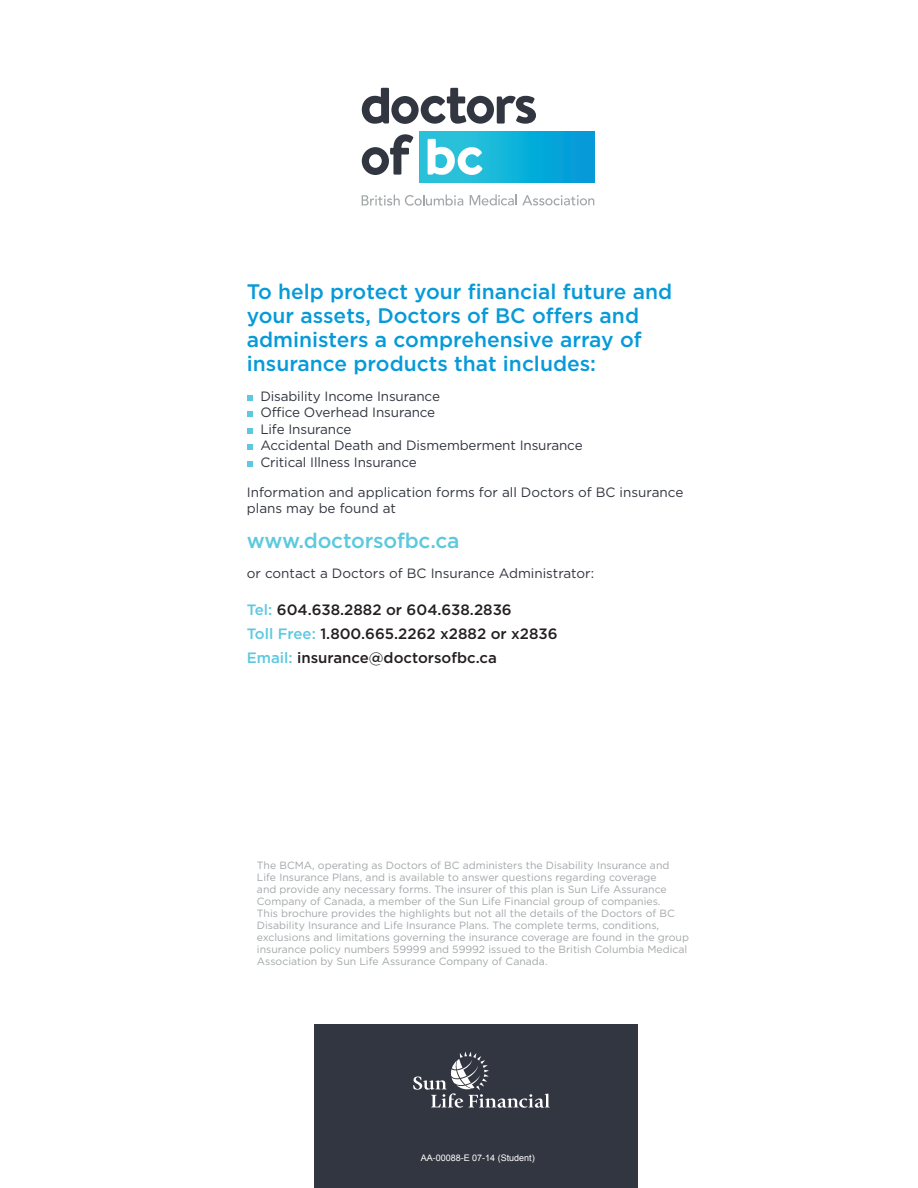
<style>
.page{position:relative;width:918px;height:1188px;background:#fff}
.page>*{position:absolute;margin:0;border:0;box-sizing:border-box;transform-origin:0 0}
.t1{font:500 21px/24px "Gotham";color:#069ad9}
.t2{font:500 21px "Gotham";letter-spacing:-.01em;color:#5cc9df}
.t3{font:500 15px/24px "Gotham";color:#231f20}
.t4{font:13.5px/16.5px "Gotham";letter-spacing:-.01em;color:#323640}
.t5{font:10.5px/12px "Gotham";color:#a3a7a9}
.t6{font:9px "Arial";color:#fff}
.s1{color:#5cc9df}
</style>
<div class="page">
<div style="left:314px;top:1025px;width:324px;height:163px;background:#323640"></div>
<svg style="left:413px;top:1052px;width:137px;height:56px"></svg>
<svg style="left:247px;top:395px;width:6px;height:6px"></svg>
<svg style="left:247px;top:411px;width:6px;height:6px"></svg>
<svg style="left:247px;top:428px;width:6px;height:6px"></svg>
<svg style="left:247px;top:444px;width:6px;height:6px"></svg>
<svg style="left:247px;top:461px;width:6px;height:6px"></svg>
<svg style="left:362px;top:134px;width:51px;height:41px"></svg>
<svg style="left:362px;top:88px;width:174px;height:36px"></svg>
<svg style="left:362px;top:195px;width:101px;height:11px"></svg>
<svg style="left:470px;top:194px;width:124px;height:11px"></svg>
<div style="left:420px;top:131px;width:175px;height:51px;background:linear-gradient(to right,#2fc9da,#009bd9)"></div>
<svg style="left:428px;top:139px;width:55px;height:36px"></svg>
<h1 class="t1" style="left:247px;top:279px;width:427px">To help protect your financial future and your assets, Doctors of BC offers and administers a comprehensive array of insurance products that includes:</h1>
<p class="t4" style="left:260px;top:387px;width:324px">Disability Income Insurance<br>Office Overhead Insurance<br>Life Insurance<br>Accidental Death and Dismemberment Insurance<br>Critical Illness Insurance</p>
<p class="t4" style="left:247px;top:483px;width:438px">Information and application forms for all Doctors of BC insurance plans may be found at</p>
<h1 class="t2" style="left:247px;top:528px;width:214px">www.doctorsofbc.ca</h1>
<p class="t4" style="left:247px;top:564px;width:349px">or contact a Doctors of BC Insurance Administrator:</p>
<h2 class="t3" style="left:247px;top:597px;width:312px"><span class="s1">Tel:</span> 604.638.2882 or 604.638.2836<br><span class="s1">Toll Free:</span> 1.800.665.2262 x2882 or x2836<br><span class="s1">Email:</span> insurance@doctorsofbc.ca</h2>
<p class="t5" style="left:257px;top:860px;width:434px">The BCMA, operating as Doctors of BC administers the Disability Insurance and Life Insurance Plans, and is available to answer questions regarding coverage<br>and provide any necessary forms. The insurer of this plan is Sun Life Assurance Company of Canada, a member of the Sun Life Financial group of companies.<br>This brochure provides the highlights but not all the details of the Doctors of BC Disability Insurance and Life Insurance Plans. The complete terms, conditions, exclusions and limitations governing the insurance coverage are found in the group insurance policy numbers 59999 and 59992 issued to the British Columbia Medical Association by Sun Life Assurance Company of Canada.</p>
<p class="t6" style="left:421px;top:1152px;width:116px">AA-00088-E 07-14 (Student)</p>
</div>
